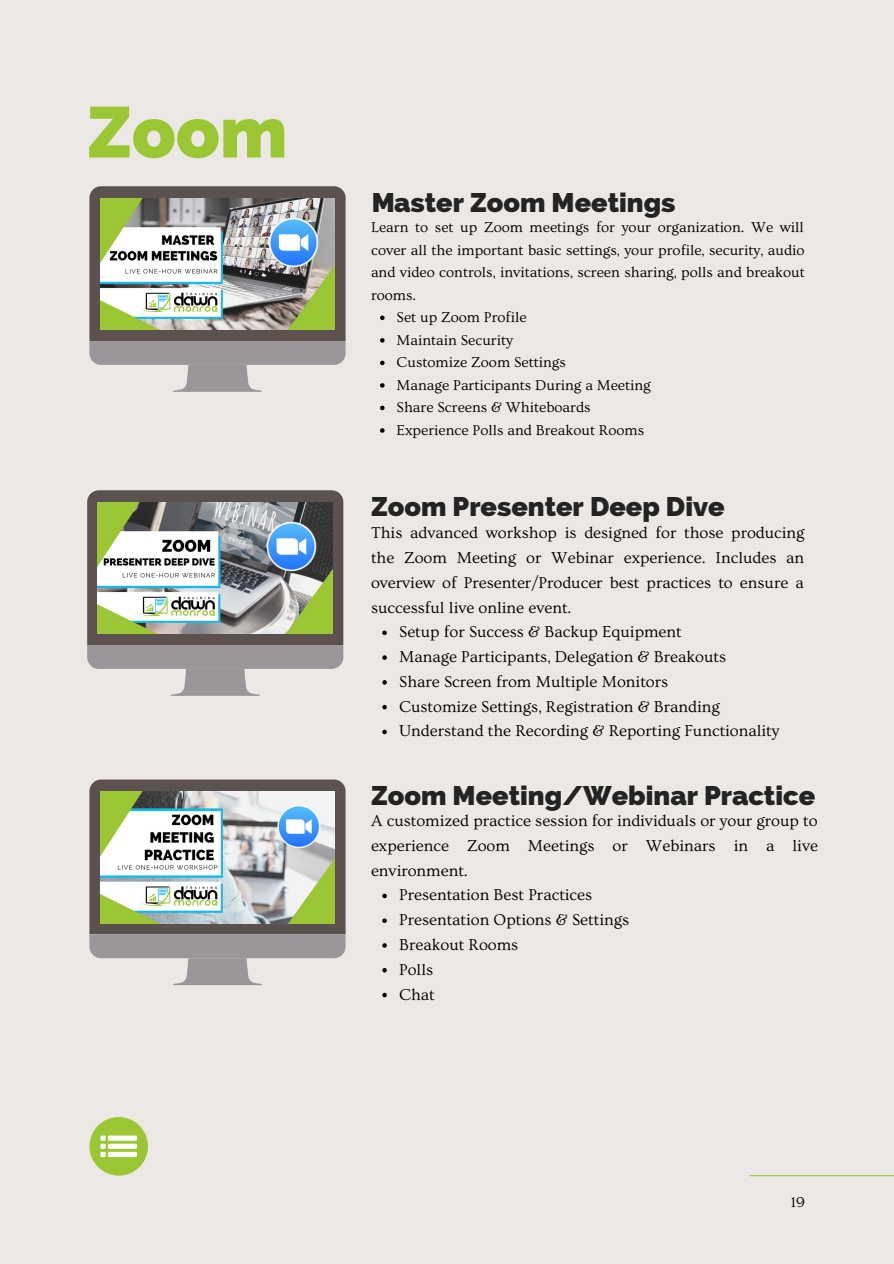
<style>
.page{position:relative;width:894px;height:1264px;background:#fff}
.page>*{position:absolute;margin:0;border:0;box-sizing:border-box;transform-origin:0 0}
.t1{font:800 71.7px "Raleway";color:#9cc735}
.t2{font:800 27px "Raleway";color:#000}
.t3{font:16.5px/24.8px "Ovo";color:#000;text-align:justify}
.t4{font:15px/22.5px "Ovo";color:#000;text-align:justify}
</style>
<div class="page">
<div style="left:0;top:0;width:893px;height:1263px;background:#ebe8e5"></div>
<svg style="left:89px;top:186px;width:256px;height:206px"></svg>
<img style="left:100px;top:198px;width:234px;height:132px">
<svg style="left:380px;top:315px;width:4px;height:5px"></svg>
<svg style="left:380px;top:338px;width:4px;height:4px"></svg>
<svg style="left:380px;top:360px;width:4px;height:5px"></svg>
<svg style="left:380px;top:383px;width:4px;height:4px"></svg>
<svg style="left:380px;top:405px;width:4px;height:5px"></svg>
<svg style="left:380px;top:428px;width:4px;height:5px"></svg>
<svg style="left:87px;top:490px;width:256px;height:206px"></svg>
<img style="left:98px;top:502px;width:234px;height:131px">
<svg style="left:382px;top:630px;width:5px;height:5px"></svg>
<svg style="left:382px;top:655px;width:5px;height:5px"></svg>
<svg style="left:382px;top:680px;width:5px;height:4px"></svg>
<svg style="left:382px;top:705px;width:5px;height:4px"></svg>
<svg style="left:382px;top:729px;width:5px;height:5px"></svg>
<svg style="left:89px;top:779px;width:256px;height:206px"></svg>
<img style="left:100px;top:791px;width:234px;height:132px">
<svg style="left:382px;top:893px;width:5px;height:5px"></svg>
<svg style="left:382px;top:918px;width:5px;height:4px"></svg>
<svg style="left:382px;top:943px;width:5px;height:4px"></svg>
<svg style="left:382px;top:968px;width:5px;height:4px"></svg>
<svg style="left:382px;top:992px;width:5px;height:5px"></svg>
<hr style="left:749px;top:1175px;width:144px;height:1px;background:#9cc735">
<div style="left:89px;top:1116px;width:59px;height:59px;background:#9cc735;border-radius:50%"></div>
<div style="left:108px;top:1143px;width:29px;height:5px;background:#fff"></div>
<div style="left:108px;top:1135px;width:29px;height:5px;background:#fff"></div>
<div style="left:108px;top:1151px;width:29px;height:5px;background:#fff"></div>
<svg style="left:100px;top:1135px;width:6px;height:21px"></svg>
<p class="t1" style="left:87px;top:90px;width:202px">Zoom</p>
<h2 class="t2" style="left:371px;top:186px;width:306px">Master Zoom Meetings</h2>
<p class="t4" style="left:371px;top:216px;width:435px">Learn to set up Zoom meetings for your organization. We will cover all the important basic settings, your profile, security, audio and video controls, invitations, screen sharing, polls and breakout rooms.</p>
<p class="t4" style="left:396px;top:306px;width:131px">Set up Zoom Profile</p>
<p class="t4" style="left:396px;top:329px;width:118px">Maintain Security</p>
<p class="t4" style="left:396px;top:351px;width:171px">Customize Zoom Settings</p>
<p class="t4" style="left:396px;top:374px;width:256px">Manage Participants During a Meeting</p>
<p class="t4" style="left:396px;top:396px;width:195px">Share Screens &amp; Whiteboards</p>
<p class="t4" style="left:396px;top:419px;width:249px">Experience Polls and Breakout Rooms</p>
<h2 class="t2" style="left:371px;top:490px;width:355px">Zoom Presenter Deep Dive</h2>
<p class="t3" style="left:371px;top:521px;width:435px">This advanced workshop is designed for those producing the Zoom Meeting or Webinar experience. Includes an overview of Presenter/Producer best practices to ensure a successful live online event.</p>
<p class="t3" style="left:399px;top:620px;width:284px">Setup for Success &amp; Backup Equipment</p>
<p class="t3" style="left:399px;top:644px;width:328px">Manage Participants, Delegation &amp; Breakouts</p>
<p class="t3" style="left:399px;top:669px;width:270px">Share Screen from Multiple Monitors</p>
<p class="t3" style="left:399px;top:694px;width:322px">Customize Settings, Registration &amp; Branding</p>
<p class="t3" style="left:399px;top:719px;width:382px">Understand the Recording &amp; Reporting Functionality</p>
<h2 class="t2" style="left:371px;top:780px;width:445px">Zoom Meeting/Webinar Practice</h2>
<p class="t3" style="left:371px;top:808px;width:448px">A customized practice session for individuals or your group to experience Zoom Meetings or Webinars in a live environment.</p>
<p class="t3" style="left:399px;top:883px;width:195px">Presentation Best Practices</p>
<p class="t3" style="left:399px;top:907px;width:231px">Presentation Options &amp; Settings</p>
<p class="t3" style="left:399px;top:932px;width:121px">Breakout Rooms</p>
<p class="t3" style="left:399px;top:957px;width:36px">Polls</p>
<p class="t3" style="left:399px;top:982px;width:37px">Chat</p>
<p class="t4" style="left:790px;top:1190px;width:15px">19</p>
</div>
